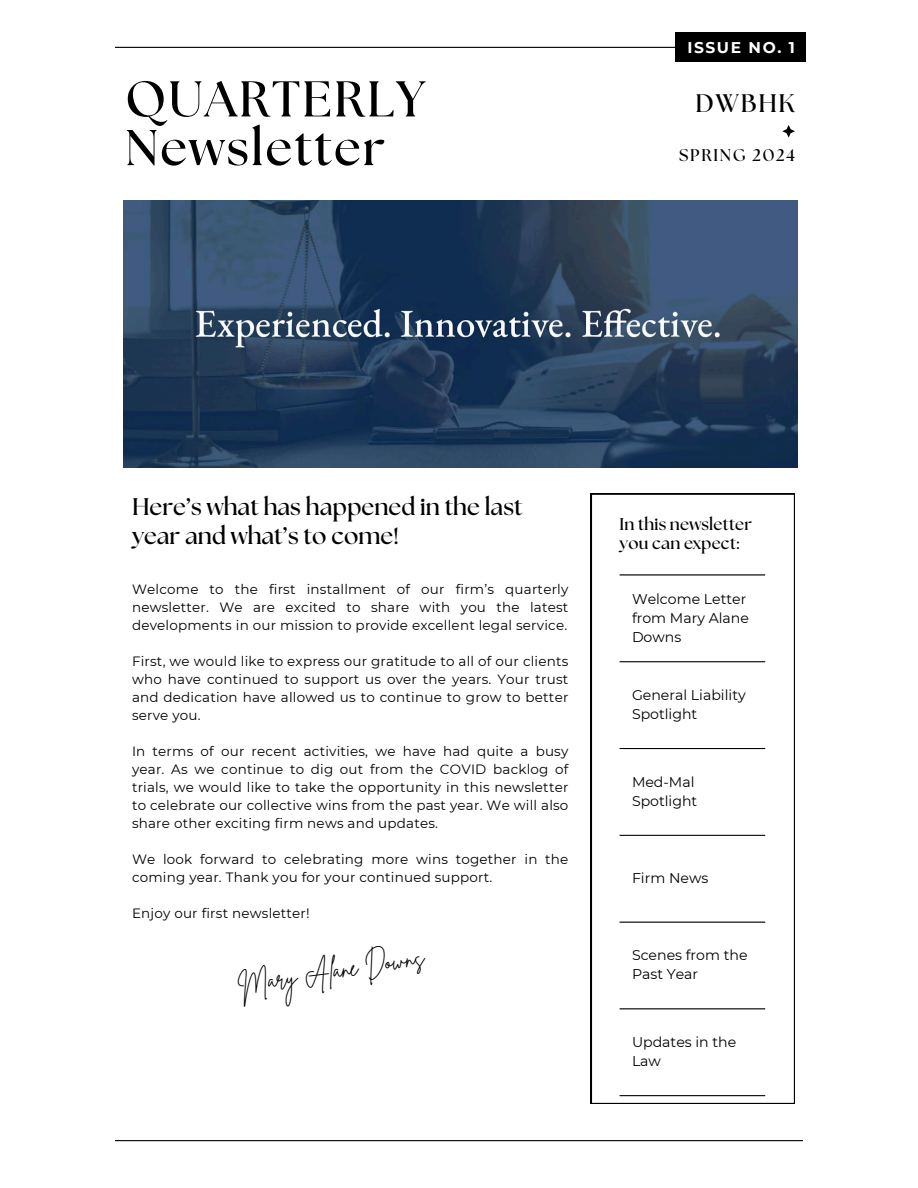
<style>
.page{position:relative;width:918px;height:1188px;background:#fff}
.page>*{position:absolute;margin:0;border:0;box-sizing:border-box;transform-origin:0 0}
.t1{font:700 50.25px/48.8px "The Seasons";letter-spacing:.04em;color:#000}
.t2{font:700 25.35px "The Seasons";letter-spacing:.065em;color:#000}
.t3{font:700 24px/29.7px "The Seasons";color:#000}
.t4{font:24px "Brittany Signature";color:#000}
.t5{font:700 16.95px "The Seasons";letter-spacing:.01em;color:#000}
.t6{font:700 16.95px "The Seasons";letter-spacing:.1em;color:#000}
.t7{font:700 15.45px "Montserrat";letter-spacing:.1em;color:#fff}
.t8{font:14.1px/19px "Montserrat";color:#000}
.t9{font:13.5px/18px "Montserrat";letter-spacing:.015em;color:#000;text-align:justify}
</style>
<div class="page">
<hr style="left:115px;top:47px;width:688px;height:1px;background:#000">
<hr style="left:115px;top:1140px;width:688px;height:1px;background:#000">
<svg style="left:782px;top:125px;width:13px;height:13px"></svg>
<svg style="left:591px;top:494px;width:204px;height:609px"></svg>
<hr style="left:620px;top:574px;width:145px;height:2px;background:#000">
<hr style="left:620px;top:661px;width:145px;height:1px;background:#000">
<hr style="left:620px;top:748px;width:145px;height:1px;background:#000">
<hr style="left:620px;top:835px;width:145px;height:1px;background:#000">
<hr style="left:620px;top:922px;width:145px;height:1px;background:#000">
<hr style="left:620px;top:1008px;width:145px;height:1px;background:#000">
<hr style="left:620px;top:1095px;width:145px;height:1px;background:#000">
<img style="left:123px;top:200px;width:675px;height:267px">
<div style="left:675px;top:32px;width:131px;height:30px;background:#000"></div>
<p class="t1" style="left:125px;top:77px;width:301px">QUARTERLY<br>Newsletter</p>
<p class="t7" style="left:687px;top:38px;width:109px">ISSUE NO. 1</p>
<p class="t2" style="left:695px;top:91px;width:101px">DWBHK</p>
<p class="t6" style="left:679px;top:147px;width:117px">SPRING 2024</p>
<h4 class="t3" style="left:132px;top:493px;width:392px">Here’s what has happened in the last year and what’s to come!</h4>
<h1 class="t9" style="left:132px;top:580px;width:438px">Welcome to the first installment of our firm’s quarterly newsletter. We are excited to share with you the latest developments in our mission to provide excellent legal service.</h1>
<h2 class="t9" style="left:132px;top:652px;width:438px">First, we would like to express our gratitude to all of our clients who have continued to support us over the years. Your trust and dedication have allowed us to continue to grow to better serve you.</h2>
<h4 class="t9" style="left:132px;top:742px;width:438px">In terms of our recent activities, we have had quite a busy year. As we continue to dig out from the COVID backlog of trials, we would like to take the opportunity in this newsletter to celebrate our collective wins from the past year. We will also share other exciting firm news and updates.</h4>
<p class="t9" style="left:132px;top:850px;width:438px">We look forward to celebrating more wins together in the coming year. Thank you for your continued support.</p>
<p class="t9" style="left:132px;top:904px;width:179px">Enjoy our first newsletter!</p>
<p class="t4" style="left:236px;top:970px;width:190px;rotate:-9deg">Mary Alane Downs</p>
<p class="t5" style="left:620px;top:516px;width:134px">In this newsletter</p>
<p class="t5" style="left:620px;top:535px;width:121px">you can expect:</p>
<p class="t8" style="left:632px;top:589px;width:119px">Welcome Letter from Mary Alane<br>Downs</p>
<p class="t8" style="left:632px;top:685px;width:115px">General Liability<br>Spotlight</p>
<p class="t8" style="left:632px;top:772px;width:67px">Med-Mal<br>Spotlight</p>
<p class="t8" style="left:632px;top:869px;width:78px">Firm News</p>
<p class="t8" style="left:632px;top:946px;width:117px">Scenes from the<br>Past Year</p>
<h3 class="t8" style="left:632px;top:1033px;width:106px">Updates in the<br>Law</h3>
</div>
